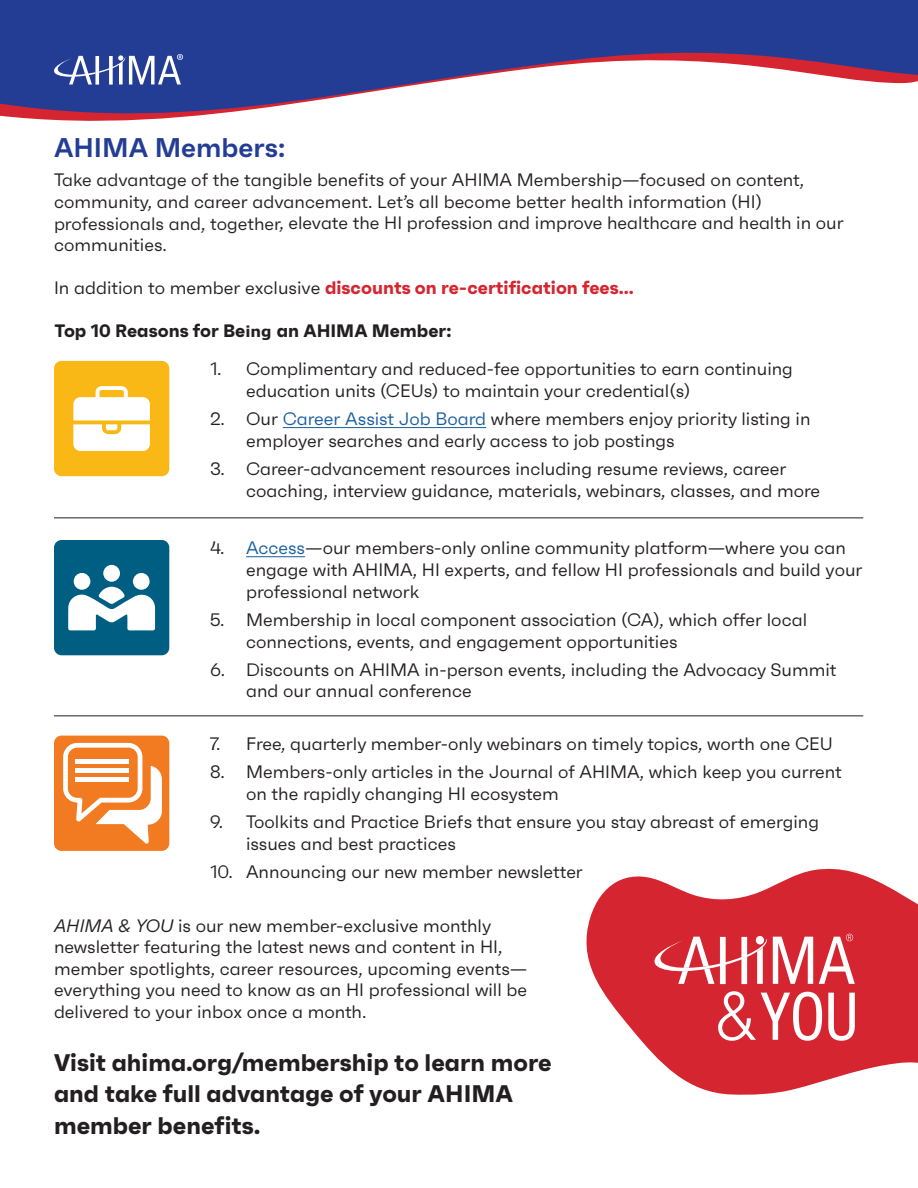
<style>
.page{position:relative;width:918px;height:1188px;background:#fff}
.page>*{position:absolute;margin:0;border:0;box-sizing:border-box;transform-origin:0 0}
.t1{font:600 27px "Faktum";color:#233d95}
.t2{font:700 24px/31.5px "Faktum";color:#231f20}
.numbers{font:18px/21.6px "Faktum";color:#231f20}
.t3{font:700 18px "Faktum";color:#d52530}
.t4{font:700 18px "Faktum";color:#231f20}
.s1{font-weight:400;color:#231f20}
.s2{font-family:"Verdana";font-size:15px}
.s3{color:#175d9e}
.s4{font-style:italic}
</style>
<div class="page">
<svg style="left:0;top:0;width:918px;height:121px;fill:#233d95"></svg>
<svg style="left:586px;top:868px;width:332px;height:227px;fill:#d52530"></svg>
<svg style="left:718px;top:991px;width:104px;height:50px"></svg>
<svg style="left:828px;top:993px;width:27px;height:48px"></svg>
<svg style="left:652px;top:937px;width:115px;height:47px"></svg>
<svg style="left:773px;top:937px;width:40px;height:47px"></svg>
<svg style="left:819px;top:934px;width:36px;height:50px"></svg>
<hr style="left:283px;top:427px;width:203px;height:1px;background:#175d9e">
<div style="left:54px;top:361px;width:115px;height:115px;background:#fab817;border-radius:8px"></div>
<svg style="left:73px;top:386px;width:77px;height:65px"></svg>
<hr style="left:246px;top:556px;width:59px;height:1px;background:#175d9e">
<div style="left:54px;top:540px;width:115px;height:115px;background:#005e82;border-radius:8px"></div>
<svg style="left:68px;top:587px;width:87px;height:43px"></svg>
<div style="left:103px;top:565px;width:17px;height:17px;background:#fff;border-radius:50%"></div>
<div style="left:74px;top:573px;width:16px;height:17px;background:#fff;border-radius:50%"></div>
<div style="left:133px;top:573px;width:17px;height:17px;background:#fff;border-radius:50%"></div>
<div style="left:54px;top:736px;width:115px;height:115px;background:#f27a21;border-radius:8px"></div>
<svg style="left:63px;top:743px;width:99px;height:101px"></svg>
<div style="left:75px;top:759px;width:54px;height:5px;background:#fff"></div>
<div style="left:75px;top:768px;width:54px;height:5px;background:#fff"></div>
<div style="left:75px;top:777px;width:54px;height:5px;background:#fff"></div>
<hr style="left:54px;top:517px;width:809px;height:1px;background:#231f20">
<hr style="left:54px;top:715px;width:809px;height:1px;background:#231f20">
<svg style="left:53px;top:54px;width:130px;height:31px"></svg>
<p class="t1" style="left:54px;top:131px;width:233px">AHIMA Members:</p>
<p class="numbers" style="left:54px;top:169px;width:791px">Take advantage of the tangible benefits of your AHIMA Membership—focused on content, community, and career advancement. Let’s all become better health information (HI) professionals and, together, elevate the HI profession and improve healthcare and health in our communities.</p>
<p class="t3" style="left:54px;top:276px;width:581px"><span class="s1">In addition to member exclusive</span> discounts on re-certification fees...</p>
<p class="t4" style="left:54px;top:320px;width:399px">Top 10 Reasons for Be<span class="s2">ing</span> an AHIMA Member:</p>
<p class="numbers" style="left:246px;top:358px;width:548px;text-indent:-36px">1. Complimentary and reduced-fee opportunities to earn continuing education units (CEUs) to maintain your credential(s)</p>
<p class="numbers" style="left:246px;top:408px;width:566px;text-indent:-36px">2. Our <span class="s3">Career Assist Job Board</span> where members enjoy priority listing in employer searches and early access to job postings</p>
<p class="numbers" style="left:246px;top:458px;width:576px;text-indent:-36px">3. Career-advancement resources including resume reviews, career coaching, interview guidance, materials, webinars, classes, and more</p>
<p class="numbers" style="left:246px;top:537px;width:618px;text-indent:-36px">4. <span class="s3">Access</span>—our members-only online community platform—where you can engage with AHIMA, HI experts, and fellow HI professionals and build your professional network</p>
<p class="numbers" style="left:246px;top:609px;width:563px;text-indent:-36px">5. Membership in local component association (CA), which offer local connections, events, and engagement opportunities</p>
<p class="numbers" style="left:246px;top:659px;width:592px;text-indent:-36px">6. Discounts on AHIMA in-person events, including the Advocacy Summit and our annual conference</p>
<p class="numbers" style="left:210px;top:733px;width:624px">7. Free, quarterly member-only webinars on timely topics, worth one CEU</p>
<p class="numbers" style="left:246px;top:761px;width:597px;text-indent:-36px">8. Members-only articles in the Journal of AHIMA, which keep you current on the rapidly changing HI ecosystem</p>
<p class="numbers" style="left:246px;top:811px;width:575px;text-indent:-36px">9. Toolkits and Practice Briefs that ensure you stay abreast of emerging issues and best practices</p>
<p class="numbers" style="left:210px;top:861px;width:374px">10. Announcing our new member newsletter</p>
<p class="numbers" style="left:54px;top:914px;width:475px"><span class="s4">AHIMA &amp; YOU</span> is our new member-exclusive monthly newsletter featuring the latest news and content in HI, member spotlights, career resources, upcoming events— everything you need to know as an HI professional will be delivered to your inbox once a month.</p>
<p class="t2" style="left:54px;top:1046px;width:499px">Visit ahima.org/membership to learn more</p>
<p class="t2" style="left:54px;top:1078px;width:461px">and take full advantage of your AHIMA member benefits.</p>
</div>
